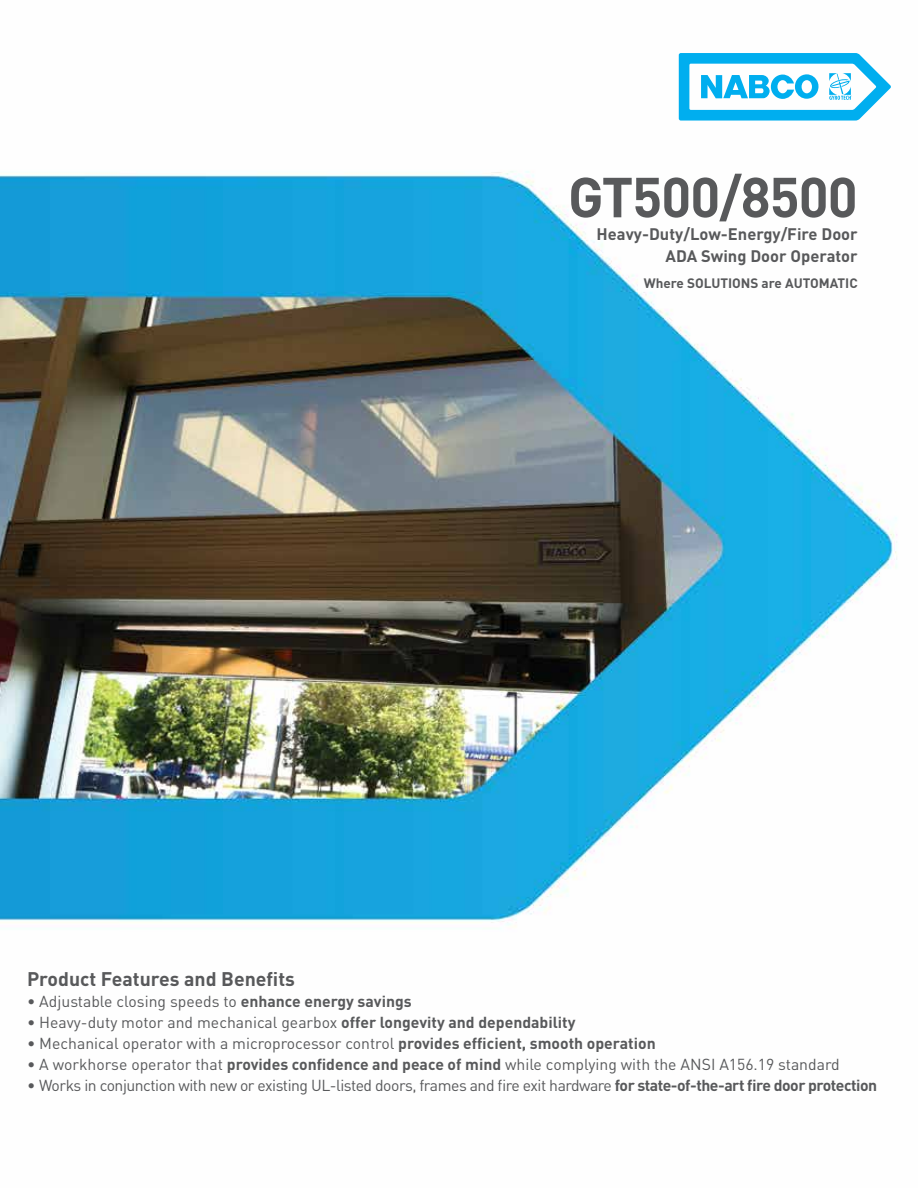
<style>
.page{position:relative;width:918px;height:1188px;background:#fff}
.page>*{position:absolute;margin:0;border:0;box-sizing:border-box;transform-origin:0 0}
.t1{font:700 55.5px "DIN";letter-spacing:-.02em;color:#58595b}
.t2{font:700 19.5px "DIN";color:#58595b}
.t3{font:700 16.5px/22.5px "DIN";color:#58595b;text-align:right}
.t4{font:15.75px "DIN";color:#58595b}
.t5{font:15.75px "DIN";letter-spacing:-.03em;color:#58595b}
.t6{font:700 13.5px "DIN";color:#58595b}
.s1{font-weight:700}
</style>
<div class="page">
<img style="left:0;top:54px;width:897px;height:874px">
<svg style="left:679px;top:53px;width:212px;height:68px"></svg>
<h1 class="t1" style="left:568px;top:161px;width:291px">GT500/8500</h1>
<p class="t3" style="left:597px;top:222px;width:263px">Heavy-Duty/Low-Energy/Fire Door<br>ADA Swing Door Operator</p>
<p class="t6" style="left:644px;top:274px;width:216px">Where SOLUTIONS are AUTOMATIC</p>
<p class="t2" style="left:27px;top:967px;width:270px">Product Features and Benefits</p>
<p class="t4" style="left:27px;top:992px;width:386px">• Adjustable closing speeds to <span class="s1">enhance energy savings</span></p>
<p class="t4" style="left:27px;top:1013px;width:550px">• Heavy-duty motor and mechanical gearbox <span class="s1">offer longevity and dependability</span></p>
<p class="t4" style="left:27px;top:1034px;width:630px">• Mechanical operator with a microprocessor control <span class="s1">provides efficient, smooth operation</span></p>
<p class="t4" style="left:27px;top:1055px;width:814px">• A workhorse operator that <span class="s1">provides confidence and peace of mind</span> while complying with the ANSI A156.19 standard</p>
<p class="t5" style="left:27px;top:1076px;width:852px">• Works in conjunction with new or existing UL-listed doors, frames and fire exit hardware <span class="s1">for state-of-the-art fire door protection</span></p>
</div>
